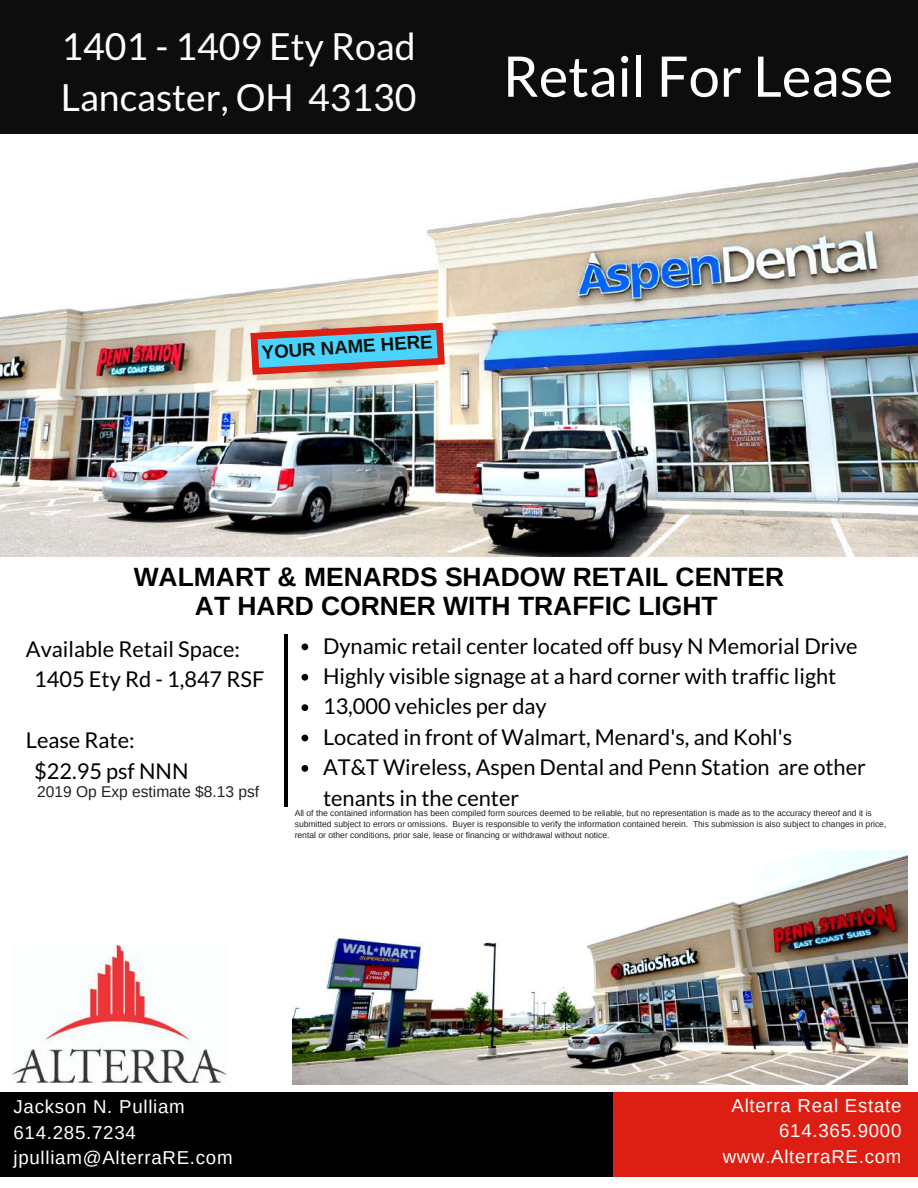
<style>
.page{position:relative;width:918px;height:1188px;background:#fff}
.page>*{position:absolute;margin:0;border:0;box-sizing:border-box;transform-origin:0 0}
.t1{font:55.95px "Lato";color:#fff}
.t2{font:37.35px/51.8px "Lato";color:#fff}
.t3{font:700 26.4px "Arimo";color:#000}
.t4{font:21.75px/30.3px "Lato";color:#000}
.t5{font:18.75px/25.8px "Arimo";letter-spacing:.04em;color:#fff}
.t6{font:700 18.6px "Arimo";color:#0b1109}
.t7{font:15.6px "Arimo";color:#222}
.t8{font:8.55px/11.2px "Arimo";color:#222}
</style>
<div class="page">
<img style="left:0;top:162px;width:918px;height:395px">
<div style="left:0;top:0;width:918px;height:134px;background:#0d0d0d"></div>
<div style="left:0;top:1092px;width:615px;height:85px;background:#000"></div>
<div style="left:614px;top:1092px;width:304px;height:85px;background:#dd1f13"></div>
<svg style="left:302px;top:644px;width:6px;height:6px"></svg>
<svg style="left:302px;top:674px;width:6px;height:7px"></svg>
<svg style="left:302px;top:704px;width:6px;height:7px"></svg>
<svg style="left:302px;top:735px;width:6px;height:6px"></svg>
<svg style="left:302px;top:765px;width:6px;height:7px"></svg>
<hr style="left:284px;top:634px;width:3px;height:272px;background:#000">
<img style="left:292px;top:850px;width:616px;height:234px">
<div style="left:282px;top:807px;width:10px;height:108px;background:#fff"></div>
<svg style="left:251px;top:323px;width:194px;height:51px;background:#929caa"></svg>
<img style="left:12px;top:945px;width:214px;height:137px">
<h2 class="t2" style="left:61px;top:19px;width:357px">1401 - 1409 Ety Road<br>Lancaster, OH 43130</h2>
<h1 class="t1" style="left:503px;top:42px;width:392px">Retail For Lease</h1>
<h3 class="t6" style="left:261px;top:342px;width:172px;rotate:-4deg">YOUR NAME HERE</h3>
<h3 class="t3" style="left:134px;top:562px;width:652px">WALMART &amp; MENARDS SHADOW RETAIL CENTER</h3>
<h3 class="t3" style="left:195px;top:591px;width:524px">AT HARD CORNER WITH TRAFFIC LIGHT</h3>
<h3 class="t4" style="left:34px;top:633px;width:232px;text-indent:-8px">Available Retail Space:<br>1405 Ety Rd - 1,847 RSF</h3>
<h3 class="t4" style="left:34px;top:725px;width:156px;text-indent:-8px">Lease Rate: $22.95 psf NNN</h3>
<h3 class="t7" style="left:37px;top:782px;width:224px">2019 Op Exp estimate $8.13 psf</h3>
<p class="t4" style="left:323px;top:630px;width:544px">Dynamic retail center located off busy N Memorial Drive Highly visible signage at a hard corner with traffic light 13,000 vehicles per day<br>Located in front of Walmart, Menard's, and Kohl's<br>AT&amp;T Wireless, Aspen Dental and Penn Station are other tenants in the center</p>
<p class="t8" style="left:295px;top:807px;width:593px">All of the contained information has been compiled form sources deemed to be reliable, but no representation is made as to the accuracy thereof and it is submitted subject to errors or omissions. Buyer is responsible to verify the information contained herein. This submission is also subject to changes in price, rental or other conditions, prior sale, lease or financing or withdrawal without notice.</p>
<h3 class="t5" style="left:14px;top:1093px;width:221px">Jackson N. Pulliam<br>614.285.7234 jpulliam@AlterraRE.com</h3>
<h3 class="t5" style="left:723px;top:1092px;width:180px;text-align:right">Alterra Real Estate<br>614.365.9000 www.AlterraRE.com</h3>
</div>
